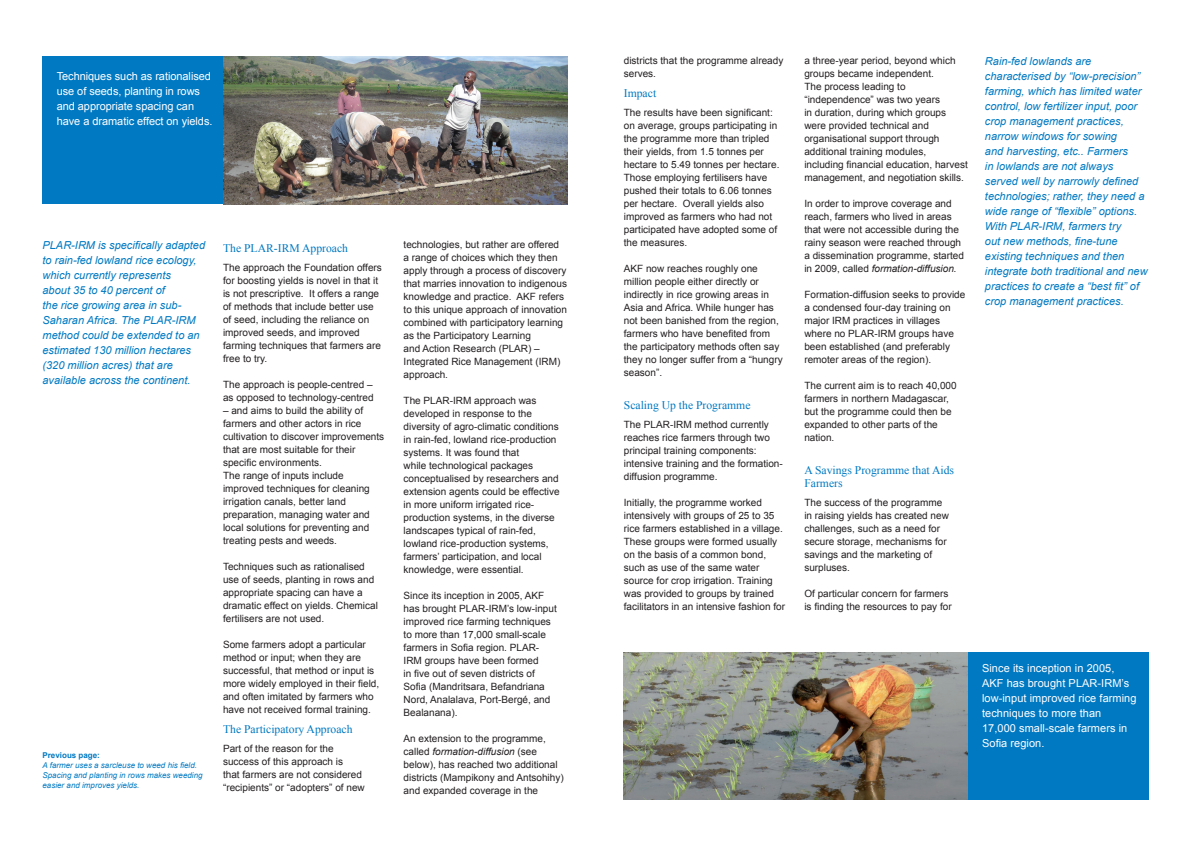
<style>
.page{position:relative;width:1191px;height:842px;background:#fff}
.page>*{position:absolute;margin:0;border:0;box-sizing:border-box;transform-origin:0 0}
.Sub-heading{font:11.7px/13px "Times New Roman";color:#0079c2}
.Margin_text{font:italic 11px/15px "Arial";color:#0079c2}
.Photo_captions{font:11px/15px "Arial";letter-spacing:.005em;color:#fff}
.Exec_summary{font:10px/13px "Arial";color:#231f20}
.Extra_photo_caption{font:italic 8px/10px "Arial";color:#0079c2}
.Extra_photo_caption-2{font:700 8px "Arial";color:#0079c2}
.s1{font-style:italic}
</style>
<div class="page">
<div style="left:43px;top:57px;width:180px;height:147px;background:#0079c2"></div>
<div style="left:968px;top:652px;width:180px;height:147px;background:#0079c2"></div>
<img style="left:223px;top:57px;width:344px;height:147px">
<img style="left:624px;top:652px;width:344px;height:147px">
<p class="Photo_captions" style="left:57px;top:69px;width:157px">Techniques such as rationalised use of seeds, planting in rows and appropriate spacing can have a dramatic effect on yields.</p>
<p class="Margin_text" style="left:43px;top:238px;width:164px">PLAR-IRM is specifically adapted to rain-fed lowland rice ecology, which currently represents<br>about 35 to 40 percent of<br>the rice growing area in sub-<br>Saharan Africa. The PLAR-IRM method could be extended to an estimated 130 million hectares (320 million acres) that are available across the continent.</p>
<p class="Extra_photo_caption-2" style="left:43px;top:750px;width:59px">Previous page:</p>
<p class="Extra_photo_caption" style="left:43px;top:761px;width:162px">A farmer uses a sarcleuse to weed his field.<br>Spacing and planting in rows makes weeding easier and improves yields.</p>
<p class="Sub-heading" style="left:223px;top:241px;width:127px">The PLAR-IRM Approach</p>
<p class="Exec_summary" style="left:223px;top:261px;width:160px">The approach the Foundation offers for boosting yields is novel in that it is not prescriptive. It offers a range of methods that include better use of seed, including the reliance on improved seeds, and improved farming techniques that farmers are free to try.</p>
<p class="Exec_summary" style="left:223px;top:378px;width:152px">The approach is people-centred – as opposed to technology-centred</p>
<p class="Exec_summary" style="left:223px;top:404px;width:163px">– and aims to build the ability of farmers and other actors in rice cultivation to discover improvements that are most suitable for their specific environments.</p>
<p class="Exec_summary" style="left:223px;top:469px;width:148px">The range of inputs include improved techniques for cleaning irrigation canals, better land preparation, managing water and local solutions for preventing and treating pests and weeds.</p>
<p class="Exec_summary" style="left:223px;top:560px;width:156px">Techniques such as rationalised use of seeds, planting in rows and appropriate spacing can have a dramatic effect on yields. Chemical fertilisers are not used.</p>
<p class="Exec_summary" style="left:223px;top:638px;width:158px">Some farmers adopt a particular method or input; when they are successful, that method or input is more widely employed in their field, and often imitated by farmers who have not received formal training.</p>
<p class="Sub-heading" style="left:223px;top:722px;width:131px">The Participatory Approach</p>
<p class="Exec_summary" style="left:223px;top:742px;width:112px">Part of the reason for the</p>
<p class="Exec_summary" style="left:223px;top:755px;width:143px">success of this approach is<br>that farmers are not considered “recipients” or “adopters” of new</p>
<p class="Exec_summary" style="left:403px;top:238px;width:165px">technologies, but rather are offered a range of choices which they then apply through a process of discovery that marries innovation to indigenous knowledge and practice. AKF refers to this unique approach of innovation combined with participatory learning as the Participatory Learning<br>and Action Research (PLAR) –<br>Integrated Rice Management (IRM) approach.</p>
<p class="Exec_summary" style="left:403px;top:394px;width:158px">The PLAR-IRM approach was developed in response to the diversity of agro-climatic conditions in rain-fed, lowland rice-production systems. It was found that<br>while technological packages conceptualised by researchers and extension agents could be effective in more uniform irrigated rice&shy;production systems, in the diverse landscapes typical of rain-fed, lowland rice-production systems, farmers’ participation, and local knowledge, were essential.</p>
<p class="Exec_summary" style="left:403px;top:589px;width:155px">Since its inception in 2005, AKF has brought PLAR-IRM’s low-input improved rice farming techniques to more than 17,000 small-scale farmers in Sofia region. PLAR-<br>IRM groups have been formed<br>in five out of seven districts of<br>Sofia (Mandritsara, Befandriana<br>Nord, Analalava, Port-Bergé, and<br>Bealanana).</p>
<p class="Exec_summary" style="left:403px;top:732px;width:162px">An extension to the programme, called <span class="s1">formation-diffusion</span> (see below), has reached two additional districts (Mampikony and Antsohihy) and expanded coverage in the</p>
<p class="Exec_summary" style="left:624px;top:54px;width:161px">districts that the programme already serves.</p>
<p class="Sub-heading" style="left:624px;top:86px;width:34px">Impact</p>
<p class="Exec_summary" style="left:624px;top:106px;width:157px">The results have been significant: on average, groups participating in the programme more than tripled their yields, from 1.5 tonnes per hectare to 5.49 tonnes per hectare.<br>Those employing fertilisers have pushed their totals to 6.06 tonnes per hectare. Overall yields also improved as farmers who had not participated have adopted some of the measures.</p>
<p class="Exec_summary" style="left:624px;top:262px;width:160px">AKF now reaches roughly one million people either directly or indirectly in rice growing areas in<br>Asia and Africa. While hunger has not been banished from the region, farmers who have benefited from the participatory methods often say they no longer suffer from a “hungry season”.</p>
<p class="Sub-heading" style="left:624px;top:398px;width:128px">Scaling Up the Programme</p>
<p class="Exec_summary" style="left:624px;top:418px;width:160px">The PLAR-IRM method currently reaches rice farmers through two principal training components: intensive training and the formation&shy;diffusion programme.</p>
<p class="Exec_summary" style="left:624px;top:496px;width:163px">Initially, the programme worked intensively with groups of 25 to 35 rice farmers established in a village.<br>These groups were formed usually on the basis of a common bond, such as use of the same water source for crop irrigation. Training was provided to groups by trained facilitators in an intensive fashion for</p>
<p class="Exec_summary" style="left:804px;top:54px;width:153px">a three-year period, beyond which groups became independent.</p>
<p class="Exec_summary" style="left:804px;top:80px;width:165px">The process leading to “independence” was two years<br>in duration, during which groups were provided technical and organisational support through additional training modules, including financial education, harvest management, and negotiation skills.</p>
<p class="Exec_summary" style="left:804px;top:197px;width:161px">In order to improve coverage and reach, farmers who lived in areas that were not accessible during the rainy season were reached through a dissemination programme, started in 2009, called <span class="s1">formation-diffusion.</span></p>
<p class="Exec_summary" style="left:804px;top:288px;width:162px">Formation-diffusion seeks to provide a condensed four-day training on major IRM practices in villages where no PLAR-IRM groups have been established (and preferably remoter areas of the region).</p>
<p class="Exec_summary" style="left:804px;top:379px;width:154px">The current aim is to reach 40,000 farmers in northern Madagascar, but the programme could then be expanded to other parts of the nation.</p>
<p class="Sub-heading" style="left:804px;top:463px;width:151px">A Savings Programme that Aids<br>Farmers</p>
<p class="Exec_summary" style="left:804px;top:496px;width:146px">The success of the programme in raising yields has created new challenges, such as a need for secure storage, mechanisms for savings and the marketing of surpluses.</p>
<p class="Exec_summary" style="left:804px;top:587px;width:149px">Of particular concern for farmers is finding the resources to pay for</p>
<p class="Margin_text" style="left:985px;top:53px;width:164px">Rain-fed lowlands are characterised by “low-precision” farming, which has limited water control, low fertilizer input, poor crop management practices, narrow windows for sowing<br>and harvesting, etc.. Farmers<br>in lowlands are not always served well by narrowly defined technologies; rather, they need a wide range of “flexible” options.<br>With PLAR-IRM, farmers try<br>out new methods, fine-tune existing techniques and then integrate both traditional and new practices to create a “best fit” of crop management practices.</p>
<p class="Photo_captions" style="left:982px;top:660px;width:156px">Since its inception in 2005,<br>AKF has brought PLAR-IRM’s low-input improved rice farming techniques to more than<br>17,000 small-scale farmers in<br>Sofia region.</p>
</div>
